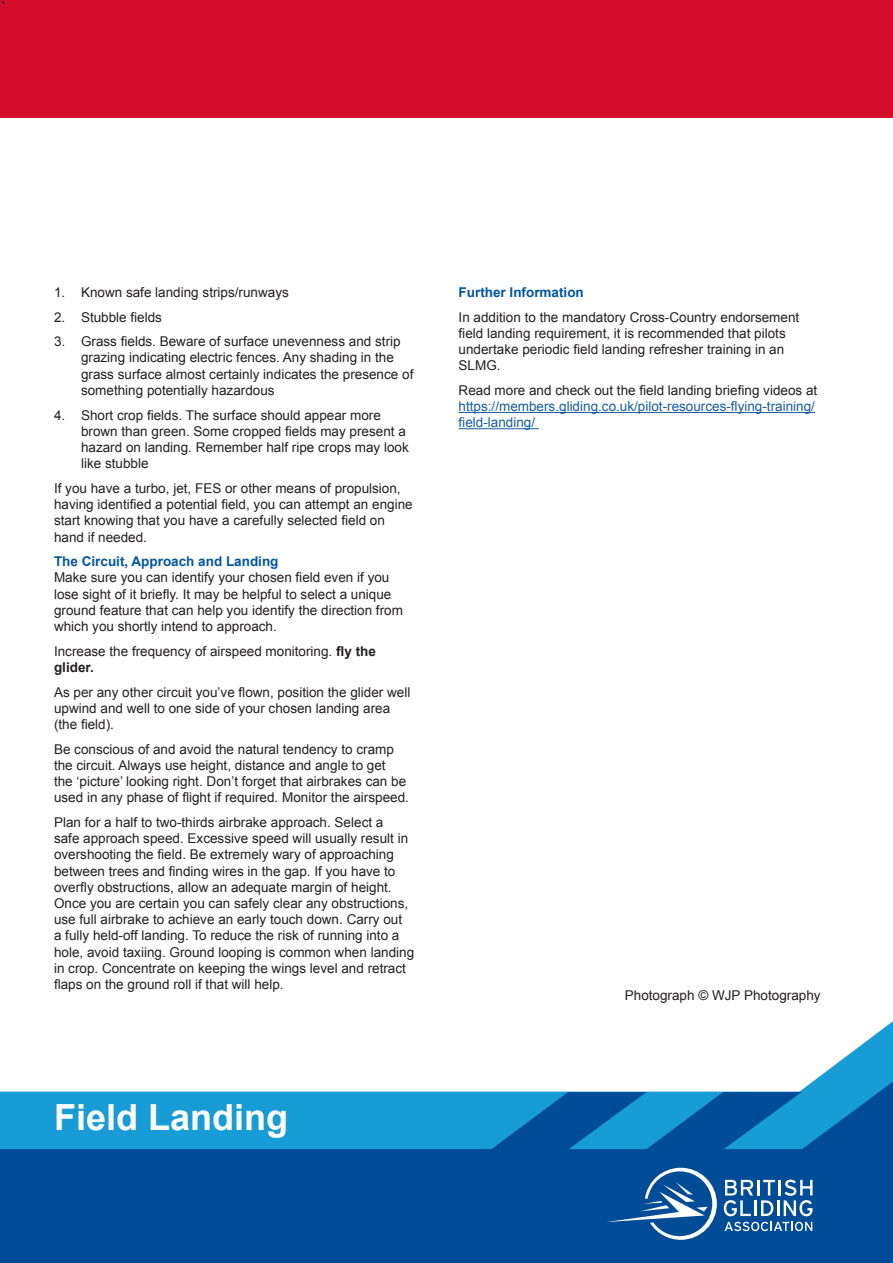
<style>
.page{position:relative;width:893px;height:1263px;background:#fff}
.page>*{position:absolute;margin:0;border:0;box-sizing:border-box;transform-origin:0 0}
.t1{font:700 36px "Arial";color:#fff}
.t2{font:18px "Minion Pro";color:#231f20}
.t3{font:13.5px/16.2px "Arial";color:#231f20}
.t4{font:13.5px/16.2px "Arial";color:#175d9e}
.t5{font:700 13.5px "Arial";color:#0356a1}
.s1{font-weight:700;color:#0356a1}
.s2{font-weight:700}
.s3{color:#231f20}
</style>
<div class="page">
<hr style="left:459px;top:412px;width:356px;height:1px;background:#175d9e">
<hr style="left:459px;top:428px;width:80px;height:1px;background:#175d9e">
<svg style="left:813px;top:1021px;width:80px;height:60px"></svg>
<svg style="left:0;top:1081px;width:893px;height:182px;background:#146bad"></svg>
<svg style="left:606px;top:1168px;width:111px;height:72px;background:#2c6ba9"></svg>
<hr style="left:757px;top:1180px;width:3px;height:15px;background:#fff">
<svg style="left:724px;top:1180px;width:29px;height:36px"></svg>
<hr style="left:754px;top:1200px;width:3px;height:16px;background:#fff">
<svg style="left:761px;top:1179px;width:51px;height:37px"></svg>
<svg style="left:725px;top:1222px;width:87px;height:9px"></svg>
<div style="left:0;top:0;width:893px;height:118px;background:#d30d2b"></div>
<p class="t2" style="left:0;top:-5px;width:9px">`</p>
<p class="t3" style="left:54px;top:284px;width:236px">1. Known safe landing strips/runways</p>
<p class="t3" style="left:54px;top:309px;width:110px">2. Stubble fields</p>
<p class="t3" style="left:81px;top:334px;width:334px;text-indent:-27px">3. Grass fields. Beware of surface unevenness and strip grazing indicating electric fences. Any shading in the grass surface almost certainly indicates the presence of something potentially hazardous</p>
<p class="t3" style="left:81px;top:407px;width:329px;text-indent:-27px">4. Short crop fields. The surface should appear more brown than green. Some cropped fields may present a hazard on landing. Remember half ripe crops may look like stubble</p>
<p class="t3" style="left:54px;top:480px;width:360px">If you have a turbo, jet, FES or other means of propulsion, having identified a potential field, you can attempt an engine start knowing that you have a carefully selected field on hand if needed.</p>
<p class="t3" style="left:54px;top:553px;width:350px"><span class="s1">The Circuit, Approach and Landing<br></span>Make sure you can identify your chosen field even if you lose sight of it briefly. It may be helpful to select a unique ground feature that can help you identify the direction from which you shortly intend to approach.</p>
<p class="t3" style="left:54px;top:643px;width:323px">Increase the frequency of airspeed monitoring. <span class="s2">fly the glider.</span></p>
<p class="t3" style="left:54px;top:684px;width:358px">As per any other circuit you’ve flown, position the glider well upwind and well to one side of your chosen landing area (the field).</p>
<p class="t3" style="left:54px;top:741px;width:356px">Be conscious of and avoid the natural tendency to cramp the circuit. Always use height, distance and angle to get<br>the ‘picture’ looking right. Don’t forget that airbrakes can be used in any phase of flight if required. Monitor the airspeed.</p>
<p class="t3" style="left:54px;top:814px;width:362px">Plan for a half to two-thirds airbrake approach. Select a<br>safe approach speed. Excessive speed will usually result in overshooting the field. Be extremely wary of approaching between trees and finding wires in the gap. If you have to overfly obstructions, allow an adequate margin of height.<br>Once you are certain you can safely clear any obstructions, use full airbrake to achieve an early touch down. Carry out<br>a fully held-off landing. To reduce the risk of running into a hole, avoid taxiing. Ground looping is common when landing in crop. Concentrate on keeping the wings level and retract flaps on the ground roll if that will help.</p>
<p class="t1" style="left:54px;top:1093px;width:236px">Field Landing</p>
<p class="t5" style="left:459px;top:283px;width:127px">Further Information</p>
<p class="t3" style="left:459px;top:309px;width:342px">In addition to the mandatory Cross-Country endorsement field landing requirement, it is recommended that pilots undertake periodic field landing refresher training in an SLMG.</p>
<p class="t4" style="left:459px;top:382px;width:360px"><span class="s3">Read more and check out the field landing briefing videos at </span>https://members.gliding.co.uk/pilot-resources-flying-training/ field-landing/</p>
<p class="t3" style="left:625px;top:987px;width:197px">Photograph © WJP Photography</p>
</div>
